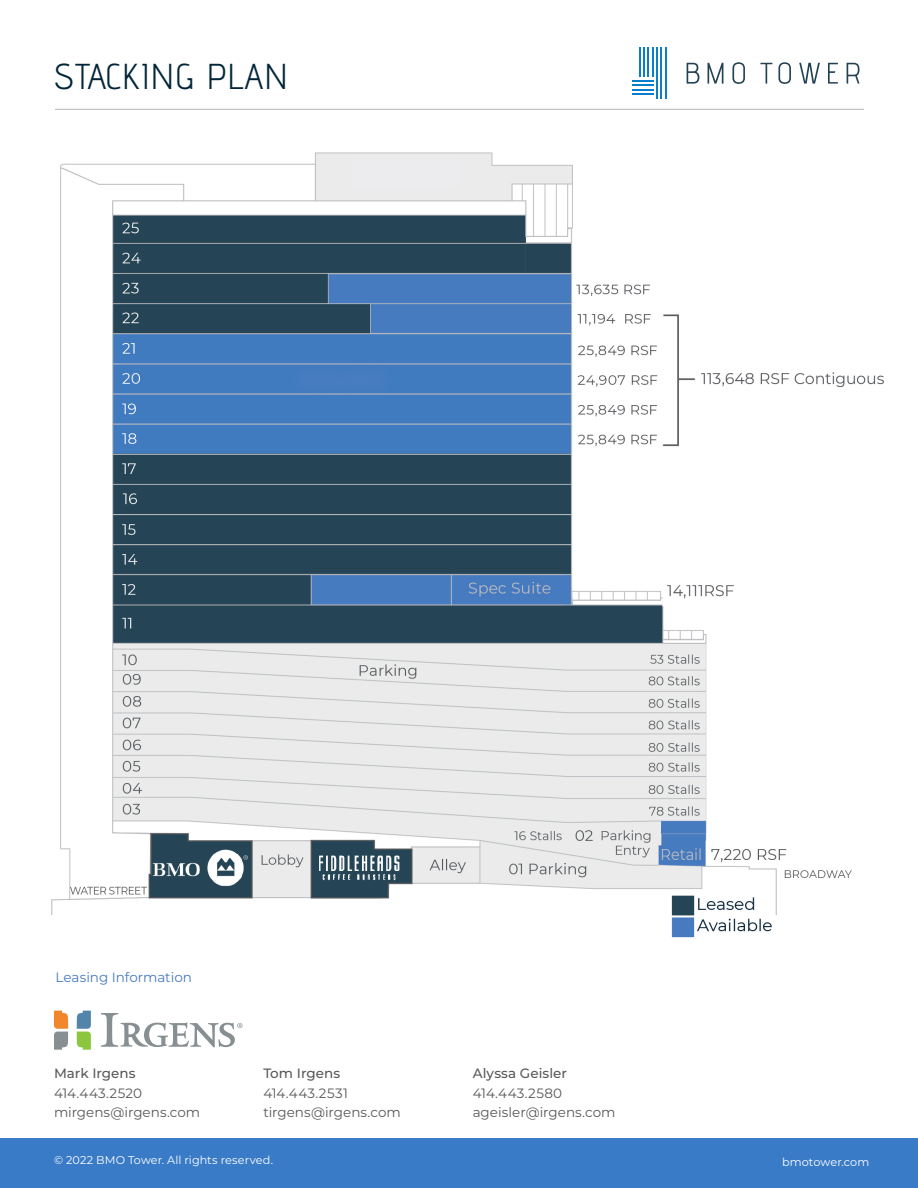
<style>
.page{position:relative;width:918px;height:1188px;background:#fff}
.page>*{position:absolute;margin:0;border:0;box-sizing:border-box;transform-origin:0 0}
.H3__Paragraph_Header{font:36px "Advent Pro";letter-spacing:.03em;color:#002539}
.H5__Paragraph_SubHea{font:13.5px/19.5px "Montserrat";color:#57585a}
.H4__Paragraph_Lead{font:13.5px "Montserrat";color:#477bbf}
.BC__Body_Copy{font:11.25px "Montserrat";letter-spacing:.005em;color:#fff}
.s1{font-weight:500}
</style>
<div class="page">
<div style="left:0;top:1138px;width:918px;height:50px;background:#3a7bc8"></div>
<svg style="left:54px;top:1011px;width:14px;height:39px"></svg>
<svg style="left:77px;top:1011px;width:14px;height:39px"></svg>
<svg style="left:101px;top:1013px;width:142px;height:34px"></svg>
<svg style="left:687px;top:63px;width:12px;height:21px"></svg>
<svg style="left:708px;top:63px;width:15px;height:21px"></svg>
<svg style="left:732px;top:62px;width:13px;height:22px"></svg>
<svg style="left:760px;top:63px;width:12px;height:21px"></svg>
<svg style="left:778px;top:62px;width:13px;height:22px"></svg>
<svg style="left:799px;top:63px;width:21px;height:21px"></svg>
<svg style="left:828px;top:63px;width:10px;height:21px"></svg>
<svg style="left:847px;top:63px;width:12px;height:21px"></svg>
<hr style="left:656px;top:48px;width:2px;height:51px;background:#0a7eca">
<hr style="left:661px;top:48px;width:1px;height:51px;background:#0a7eca">
<hr style="left:665px;top:48px;width:1px;height:51px;background:#0a7eca">
<hr style="left:639px;top:48px;width:2px;height:29px;background:#0a7eca">
<svg style="left:644px;top:48px;width:9px;height:29px"></svg>
<hr style="left:632px;top:93px;width:21px;height:2px;background:#0a7eca">
<svg style="left:632px;top:85px;width:21px;height:5px"></svg>
<hr style="left:632px;top:80px;width:21px;height:2px;background:#0a7eca">
<hr style="left:55px;top:109px;width:809px;height:1px;background:#bcbdc0">
<img style="left:51px;top:152px;width:833px;height:786px">
<p class="H3__Paragraph_Header" style="left:54px;top:54px;width:235px">STACKING PLAN</p>
<p class="H4__Paragraph_Lead" style="left:56px;top:968px;width:138px">Leasing Information</p>
<p class="H5__Paragraph_SubHea" style="left:54px;top:1063px;width:148px"><span class="s1">Mark Irgens<br></span>414.443.2520 mirgens@irgens.com</p>
<p class="H5__Paragraph_SubHea" style="left:263px;top:1063px;width:139px"><span class="s1">Tom Irgens<br></span>414.443.2531 tirgens@irgens.com</p>
<p class="H5__Paragraph_SubHea" style="left:473px;top:1063px;width:144px"><span class="s1">Alyssa Geisler<br></span>414.443.2580 ageisler@irgens.com</p>
<p class="BC__Body_Copy" style="left:54px;top:1152px;width:221px">© 2022 BMO Tower. All rights reserved.</p>
<p class="BC__Body_Copy" style="left:782px;top:1154px;width:89px">bmotower.com</p>
</div>
